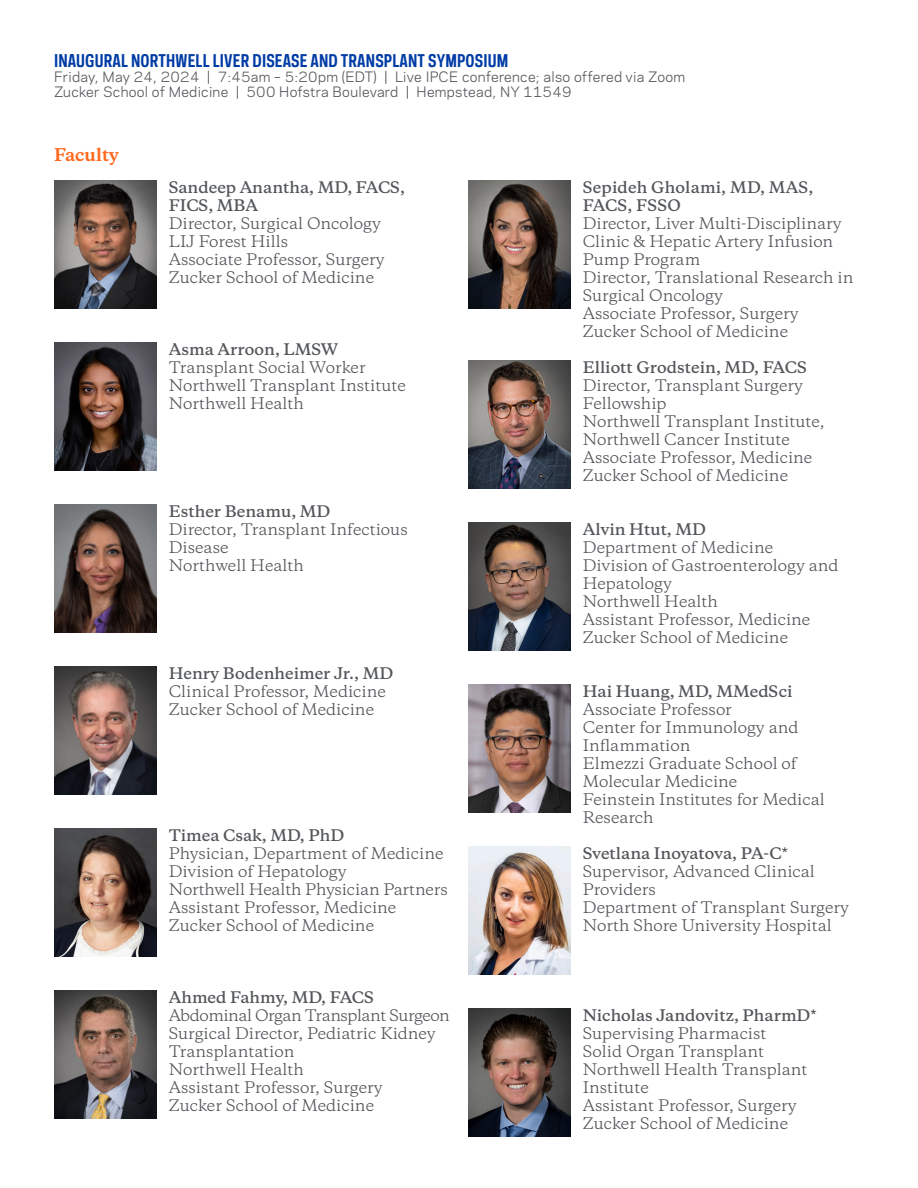
<style>
.page{position:relative;width:918px;height:1188px;background:#fff}
.page>*{position:absolute;margin:0;border:0;box-sizing:border-box;transform-origin:0 0}
.t1{font:700 16.5px "Polaris Condensed";letter-spacing:.01em;color:#003ca5}
.t2{font:700 16.5px "Copernicus";color:#ff681e}
.t3{font:15px/18px "Copernicus";color:#53565a}
.t4{font:600 15px/18px "Copernicus";color:#53565a}
.t5{font:15px "Copernicus";letter-spacing:-.03em;color:#53565a}
.t6{font:13.5px/15px "Polaris";letter-spacing:.02em;color:#53565a}
</style>
<div class="page">
<img style="left:55px;top:180px;width:101px;height:128px">
<img style="left:54px;top:504px;width:103px;height:128px">
<img style="left:54px;top:666px;width:103px;height:129px">
<img style="left:54px;top:829px;width:103px;height:128px">
<img style="left:54px;top:991px;width:103px;height:128px">
<img style="left:468px;top:180px;width:103px;height:129px">
<img style="left:468px;top:360px;width:103px;height:128px">
<img style="left:468px;top:522px;width:103px;height:128px">
<img style="left:468px;top:684px;width:103px;height:129px">
<img style="left:468px;top:847px;width:103px;height:128px">
<img style="left:468px;top:1009px;width:103px;height:128px">
<img style="left:54px;top:342px;width:103px;height:128px">
<p class="t1" style="left:54px;top:50px;width:456px">INAUGURAL NORTHWELL LIVER DISEASE AND TRANSPLANT SYMPOSIUM</p>
<p class="t6" style="left:54px;top:69px;width:633px">Friday, May 24, 2024 | 7:45am – 5:20pm (EDT) | Live IPCE conference; also offered via Zoom<br>Zucker School of Medicine | 500 Hofstra Boulevard | Hempstead, NY 11549</p>
<p class="t2" style="left:54px;top:144px;width:67px">Faculty</p>
<p class="t4" style="left:169px;top:178px;width:238px">Sandeep Anantha, MD, FACS,<br>FICS, MBA</p>
<p class="t3" style="left:169px;top:214px;width:214px">Director, Surgical Oncology</p>
<p class="t3" style="left:169px;top:232px;width:121px">LIJ Forest Hills</p>
<p class="t3" style="left:169px;top:250px;width:217px">Associate Professor, Surgery</p>
<p class="t3" style="left:169px;top:268px;width:207px">Zucker School of Medicine</p>
<p class="t4" style="left:169px;top:340px;width:171px">Asma Arroon, LMSW</p>
<p class="t3" style="left:169px;top:358px;width:199px">Transplant Social Worker</p>
<p class="t3" style="left:169px;top:376px;width:239px">Northwell Transplant Institute</p>
<p class="t3" style="left:169px;top:394px;width:137px">Northwell Health</p>
<p class="t4" style="left:169px;top:502px;width:163px">Esther Benamu, MD</p>
<p class="t3" style="left:169px;top:520px;width:241px">Director, Transplant Infectious<br>Disease</p>
<p class="t3" style="left:169px;top:556px;width:137px">Northwell Health</p>
<p class="t4" style="left:169px;top:664px;width:226px">Henry Bodenheimer Jr., MD</p>
<p class="t3" style="left:169px;top:682px;width:219px">Clinical Professor, Medicine</p>
<p class="t3" style="left:169px;top:700px;width:207px">Zucker School of Medicine</p>
<p class="t4" style="left:169px;top:826px;width:177px">Timea Csak, MD, PhD</p>
<p class="t3" style="left:169px;top:844px;width:276px">Physician, Department of Medicine</p>
<p class="t3" style="left:169px;top:862px;width:179px">Division of Hepatology</p>
<p class="t3" style="left:169px;top:880px;width:281px">Northwell Health Physician Partners</p>
<p class="t3" style="left:169px;top:898px;width:229px">Assistant Professor, Medicine</p>
<p class="t3" style="left:169px;top:916px;width:207px">Zucker School of Medicine</p>
<p class="t4" style="left:169px;top:988px;width:207px">Ahmed Fahmy, MD, FACS</p>
<p class="t5" style="left:169px;top:1005px;width:283px">Abdominal Organ Transplant Surgeon</p>
<p class="t3" style="left:169px;top:1024px;width:268px">Surgical Director, Pediatric Kidney<br>Transplantation</p>
<p class="t3" style="left:169px;top:1060px;width:137px">Northwell Health</p>
<p class="t3" style="left:169px;top:1078px;width:215px">Assistant Professor, Surgery</p>
<p class="t3" style="left:169px;top:1096px;width:207px">Zucker School of Medicine</p>
<p class="t4" style="left:583px;top:178px;width:232px">Sepideh Gholami, MD, MAS,<br>FACS, FSSO</p>
<p class="t3" style="left:583px;top:214px;width:261px">Director, Liver Multi-Disciplinary<br>Clinic &amp; Hepatic Artery Infusion<br>Pump Program</p>
<p class="t3" style="left:583px;top:268px;width:272px">Director, Translational Research in<br>Surgical Oncology</p>
<p class="t3" style="left:583px;top:304px;width:217px">Associate Professor, Surgery</p>
<p class="t3" style="left:583px;top:322px;width:207px">Zucker School of Medicine</p>
<p class="t4" style="left:583px;top:358px;width:226px">Elliott Grodstein, MD, FACS</p>
<p class="t3" style="left:583px;top:376px;width:222px">Director, Transplant Surgery<br>Fellowship</p>
<p class="t3" style="left:583px;top:412px;width:243px">Northwell Transplant Institute,<br>Northwell Cancer Institute</p>
<p class="t3" style="left:583px;top:448px;width:231px">Associate Professor, Medicine</p>
<p class="t3" style="left:583px;top:466px;width:207px">Zucker School of Medicine</p>
<p class="t4" style="left:583px;top:520px;width:125px">Alvin Htut, MD</p>
<p class="t3" style="left:583px;top:538px;width:192px">Department of Medicine</p>
<p class="t3" style="left:583px;top:556px;width:257px">Division of Gastroenterology and<br>Hepatology</p>
<p class="t3" style="left:583px;top:592px;width:137px">Northwell Health</p>
<p class="t3" style="left:583px;top:610px;width:229px">Assistant Professor, Medicine</p>
<p class="t3" style="left:583px;top:628px;width:207px">Zucker School of Medicine</p>
<p class="t4" style="left:583px;top:682px;width:211px">Hai Huang, MD, MMedSci</p>
<p class="t3" style="left:583px;top:700px;width:151px">Associate Professor</p>
<p class="t3" style="left:583px;top:718px;width:217px">Center for Immunology and<br>Inflammation</p>
<p class="t3" style="left:583px;top:754px;width:216px">Elmezzi Graduate School of<br>Molecular Medicine</p>
<p class="t3" style="left:583px;top:790px;width:244px">Feinstein Institutes for Medical<br>Research</p>
<p class="t4" style="left:583px;top:844px;width:207px">Svetlana Inoyatova, PA-C*</p>
<p class="t3" style="left:583px;top:862px;width:234px">Supervisor, Advanced Clinical<br>Providers</p>
<p class="t3" style="left:583px;top:898px;width:268px">Department of Transplant Surgery</p>
<p class="t3" style="left:583px;top:916px;width:251px">North Shore University Hospital</p>
<p class="t4" style="left:583px;top:1006px;width:235px">Nicholas Jandovitz, PharmD*</p>
<p class="t3" style="left:583px;top:1024px;width:185px">Supervising Pharmacist</p>
<p class="t3" style="left:583px;top:1042px;width:183px">Solid Organ Transplant</p>
<p class="t3" style="left:583px;top:1060px;width:226px">Northwell Health Transplant<br>Institute</p>
<p class="t3" style="left:583px;top:1096px;width:215px">Assistant Professor, Surgery</p>
<p class="t3" style="left:583px;top:1114px;width:207px">Zucker School of Medicine</p>
</div>
